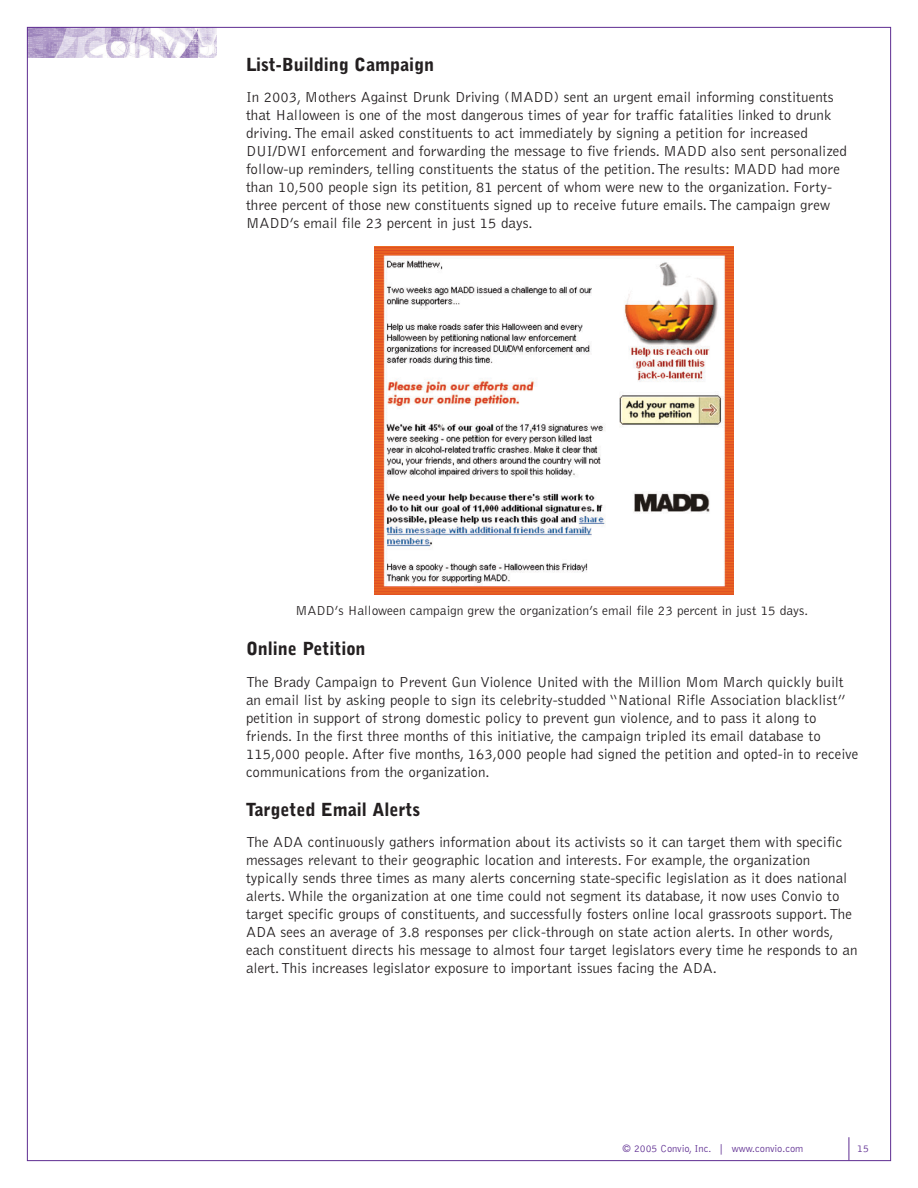
<style>
.page{position:relative;width:918px;height:1188px;background:#fff}
.page>*{position:absolute;margin:0;border:0;box-sizing:border-box;transform-origin:0 0}
.t1{font:900 18px "Bell Gothic BT";color:#231f20}
.t2{font:300 15px/18px "Bell Gothic";color:#231f20}
.t3{font:300 13.5px "Bell Gothic";color:#231f20}
.t4{font:300 10.5px "Bell Gothic";color:#5e2d91}
</style>
<div class="page">
<img style="left:29px;top:29px;width:187px;height:29px">
<img style="left:375px;top:247px;width:359px;height:348px">
<svg style="left:849px;top:1137px;width:1px;height:23px"></svg>
<p class="t1" style="left:246px;top:58px;width:190px">List-Building Campaign</p>
<p class="t2" style="left:246px;top:89px;width:603px">In 2003, Mothers Against Drunk Driving (MADD) sent an urgent email informing constituents that Halloween is one of the most dangerous times of year for traffic fatalities linked to drunk driving.The email asked constituents to act immediately by signing a petition for increased DUI/DWI enforcement and forwarding the message to five friends. MADD also sent personalized follow-up reminders, telling constituents the status of the petition.The results: MADD had more than 10,500 people sign its petition, 81 percent of whom were new to the organization. Forty&shy;three percent of those new constituents signed up to receive future emails.The campaign grew MADD’s email file 23 percent in just 15 days.</p>
<p class="t3" style="left:296px;top:605px;width:514px">MADD’s Halloween campaign grew the organization’s email file 23 percent in just 15 days.</p>
<p class="t1" style="left:246px;top:643px;width:121px">Online Petition</p>
<p class="t2" style="left:246px;top:674px;width:614px">The Brady Campaign to Prevent Gun Violence United with the Million Mom March quickly built an email list by asking people to sign its celebrity-studded “National Rifle Association blacklist” petition in support of strong domestic policy to prevent gun violence, and to pass it along to friends. In the first three months of this initiative, the campaign tripled its email database to 115,000 people. After five months, 163,000 people had signed the petition and opted-in to receive communications from the organization.</p>
<p class="t1" style="left:246px;top:803px;width:176px">Targeted Email Alerts</p>
<p class="t2" style="left:246px;top:834px;width:613px">The ADA continuously gathers information about its activists so it can target them with specific messages relevant to their geographic location and interests. For example, the organization typically sends three times as many alerts concerning state-specific legislation as it does national alerts. While the organization at one time could not segment its database, it now uses Convio to target specific groups of constituents, and successfully fosters online local grassroots support.The ADA sees an average of 3.8 responses per click-through on state action alerts. In other words, each constituent directs his message to almost four target legislators every time he responds to an alert.This increases legislator exposure to important issues facing the ADA.</p>
<p class="t4" style="left:622px;top:1144px;width:182px">© 2005 Convio, Inc. | www.convio.com</p>
<p class="t4" style="left:857px;top:1144px;width:13px">15</p>
</div>
